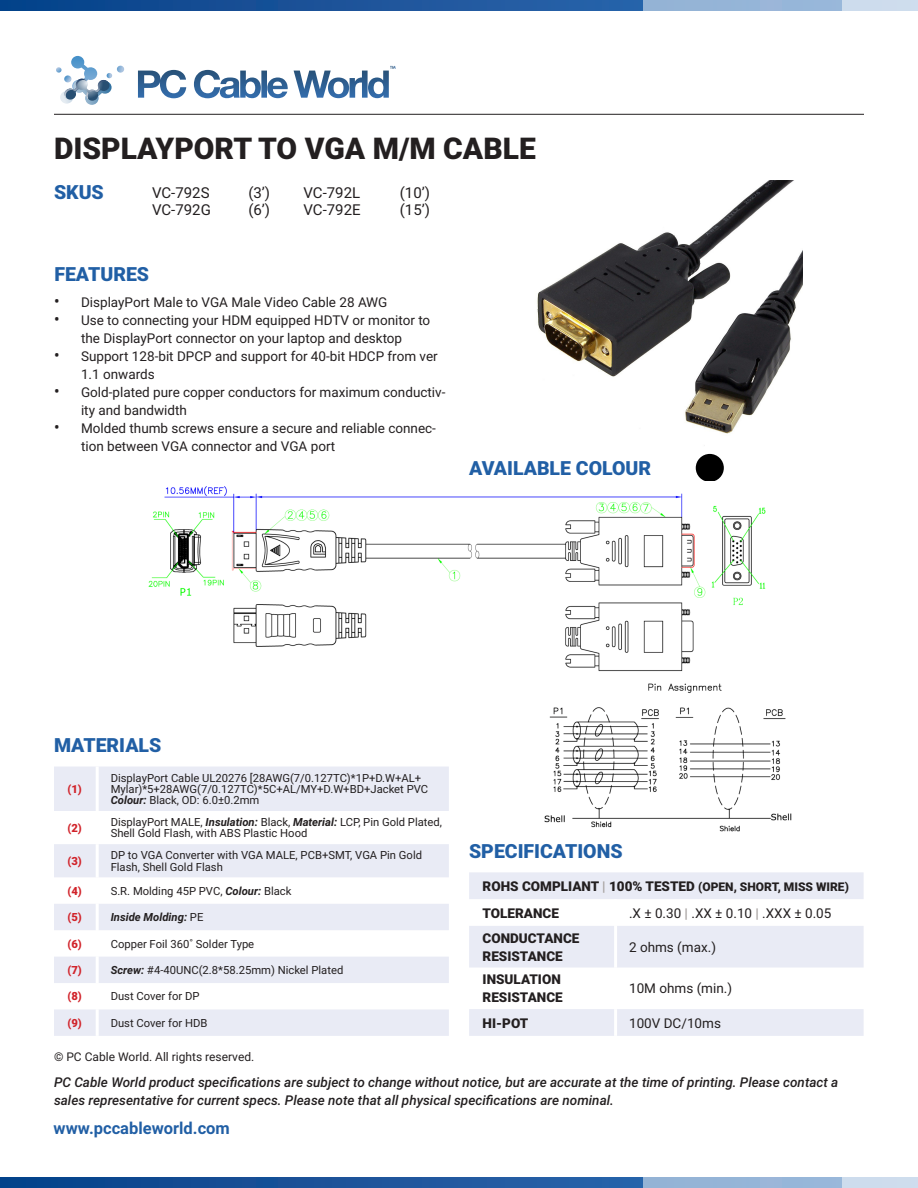
<style>
.page{position:relative;width:918px;height:1188px;background:#fff}
.page>*{position:absolute;margin:0;border:0;box-sizing:border-box;transform-origin:0 0}
.Product_Title{font:900 30px "Roboto";color:#231f20}
.Small_title{font:900 19.5px "Roboto";color:#215fa5}
.t1{font:700 16.5px "Roboto";color:#215fa5}
.SKU{font:15px "Roboto";color:#231f20}
.SKU_infos{font:15px/16.5px "Roboto";color:#231f20}
.t2{font:13.5px/18px "Roboto";color:#231f20}
.t3{font:italic 500 13.5px/18px "Roboto";color:#231f20}
.t4{font:900 13.5px/18px "Roboto";color:#231f20}
.t5{font:12px "Roboto";color:#231f20}
.t6{font:11.25px/11.2px "Roboto";color:#231f20}
.t7{font:900 11.25px "Roboto";color:#d1232a}
.t8{font:italic 700 11.25px "Roboto";color:#231f20}
.s1{font-size:16.5px}
.s2{font-weight:700;font-style:italic}
.s3{font-weight:400;font-style:normal}
.s4{color:#a7a2a0}
.s5{font-size:12px}
.s6{font-weight:900;color:#a7a2a0}
</style>
<div class="page">
<svg style="left:0;top:0;width:644px;height:11px;background:#195299"></svg>
<svg style="left:56px;top:56px;width:68px;height:49px"></svg>
<svg style="left:138px;top:66px;width:258px;height:32px"></svg>
<div style="left:644px;top:0;width:274px;height:11px;background:#95b5d8"></div>
<div style="left:842px;top:0;width:76px;height:11px;background:#cddced"></div>
<svg style="left:0;top:1177px;width:643px;height:11px;background:#185299"></svg>
<div style="left:643px;top:1177px;width:275px;height:11px;background:#95b5d8"></div>
<div style="left:842px;top:1177px;width:76px;height:11px;background:#cddced"></div>
<hr style="left:54px;top:114px;width:810px;height:1px;background:#231f20">
<svg style="left:54px;top:767px;width:395px;height:269px;fill:#e9ebf5"></svg>
<hr style="left:96px;top:767px;width:3px;height:44px;background:#fff">
<hr style="left:96px;top:811px;width:3px;height:33px;background:#fff">
<hr style="left:96px;top:844px;width:3px;height:33px;background:#fff">
<hr style="left:96px;top:877px;width:3px;height:27px;background:#fff">
<hr style="left:96px;top:904px;width:3px;height:26px;background:#fff">
<hr style="left:96px;top:930px;width:3px;height:27px;background:#fff">
<hr style="left:96px;top:957px;width:3px;height:26px;background:#fff">
<hr style="left:96px;top:983px;width:3px;height:26px;background:#fff">
<hr style="left:96px;top:1009px;width:3px;height:27px;background:#fff">
<img style="left:537px;top:181px;width:265px;height:253px">
<div style="left:696px;top:454px;width:28px;height:28px;background:#000;border-radius:50%"></div>
<svg style="left:469px;top:872px;width:395px;height:164px;fill:#e9ebf5"></svg>
<hr style="left:614px;top:899px;width:3px;height:27px;background:#fff">
<hr style="left:614px;top:926px;width:3px;height:42px;background:#fff">
<hr style="left:614px;top:968px;width:3px;height:41px;background:#fff">
<hr style="left:614px;top:1009px;width:3px;height:27px;background:#fff">
<img style="left:148px;top:486px;width:618px;height:186px">
<img style="left:544px;top:683px;width:248px;height:149px">
<p class="Product_Title" style="left:54px;top:127px;width:483px">DISPLAYPORT TO VGA M/M CABLE</p>
<p class="Small_title" style="left:54px;top:178px;width:51px">SKUS</p>
<p class="SKU" style="left:152px;top:182px;width:59px">VC-792S</p>
<p class="SKU" style="left:152px;top:199px;width:60px">VC-792G</p>
<p class="SKU_infos" style="left:248px;top:184px;width:23px">(3’)</p>
<p class="SKU_infos" style="left:248px;top:200px;width:23px">(6’)</p>
<p class="SKU" style="left:303px;top:182px;width:58px">VC-792L</p>
<p class="SKU" style="left:303px;top:199px;width:59px">VC-792E</p>
<p class="SKU_infos" style="left:400px;top:184px;width:32px">(10’) (15’)</p>
<p class="Small_title" style="left:54px;top:260px;width:96px">FEATURES</p>
<p class="t2" style="left:54px;top:293px;width:335px"><span class="s1">•</span> DisplayPort Male to VGA Male Video Cable 28 AWG</p>
<p class="t2" style="left:54px;top:311px;width:378px;text-align:center"><span class="s1">•</span> Use to connecting your HDM equipped HDTV or monitor to the DisplayPort connector on your laptop and desktop</p>
<p class="t2" style="left:81px;top:347px;width:358px;text-indent:-27px"><span class="s1">•</span> Support 128-bit DPCP and support for 40-bit HDCP from ver<br>1.1 onwards</p>
<p class="t2" style="left:81px;top:383px;width:366px;text-indent:-27px"><span class="s1">•</span> Gold-plated pure copper conductors for maximum conductiv&shy;ity and bandwidth</p>
<p class="t2" style="left:81px;top:419px;width:356px;text-indent:-27px"><span class="s1">•</span> Molded thumb screws ensure a secure and reliable connec&shy;tion between VGA connector and VGA port</p>
<p class="Small_title" style="left:469px;top:454px;width:184px">AVAILABLE COLOUR</p>
<p class="Small_title" style="left:54px;top:731px;width:109px">MATERIALS</p>
<p class="t7" style="left:68px;top:781px;width:16px">(1)</p>
<p class="t6" style="left:111px;top:772px;width:312px">DisplayPort Cable UL20276 [28AWG(7/0.127TC)*1P+D.W+AL+</p>
<p class="t6" style="left:111px;top:783px;width:319px">Mylar)*5+28AWG(7/0.127TC)*5C+AL/MY+D.W+BD+Jacket PVC<br><span class="s2">Colour:</span> Black, OD: 6.0±0.2mm</p>
<p class="t7" style="left:68px;top:820px;width:16px">(2)</p>
<p class="t6" style="left:111px;top:816px;width:333px">DisplayPort MALE, <span class="s2">Insulation:</span> Black, <span class="s2">Material:</span> LCP, Pin Gold Plated,<br>Shell Gold Flash, with ABS Plastic Hood</p>
<p class="t7" style="left:68px;top:853px;width:16px">(3)</p>
<p class="t6" style="left:111px;top:849px;width:313px">DP to VGA Converter with VGA MALE, PCB+SMT, VGA Pin Gold<br>Flash, Shell Gold Flash</p>
<p class="t7" style="left:68px;top:883px;width:16px">(4)</p>
<p class="t6" style="left:111px;top:885px;width:182px">S.R. Molding 45P PVC, <span class="s2">Colour:</span> Black</p>
<p class="t7" style="left:68px;top:909px;width:16px">(5)</p>
<p class="t8" style="left:111px;top:909px;width:94px">Inside Molding: <span class="s3">PE</span></p>
<p class="t7" style="left:68px;top:936px;width:16px">(6)</p>
<p class="t6" style="left:111px;top:938px;width:145px">Copper Foil 360˚ Solder Type</p>
<p class="t7" style="left:68px;top:962px;width:16px">(7)</p>
<p class="t6" style="left:111px;top:964px;width:234px"><span class="s2">Screw:</span> #4-40UNC(2.8*58.25mm) Nickel Plated</p>
<p class="t7" style="left:68px;top:989px;width:16px">(8)</p>
<p class="t6" style="left:111px;top:990px;width:90px">Dust Cover for DP</p>
<p class="t7" style="left:68px;top:1015px;width:16px">(9)</p>
<p class="t6" style="left:111px;top:1017px;width:98px">Dust Cover for HDB</p>
<p class="t5" style="left:54px;top:1048px;width:202px">© PC Cable World. All rights reserved.</p>
<p class="Small_title" style="left:469px;top:837px;width:155px">SPECIFICATIONS</p>
<p class="t4" style="left:483px;top:877px;width:368px">ROHS COMPLIANT <span class="s4">|</span> 100% TESTED <span class="s5">(OPEN, SHORT, MISS WIRE)</span></p>
<p class="t4" style="left:483px;top:903px;width:78px">TOLERANCE</p>
<p class="t2" style="left:629px;top:903px;width:204px">.X ± 0.30 <span class="s6">|</span> .XX ± 0.10 <span class="s6">|</span> .XXX ± 0.05</p>
<p class="t4" style="left:483px;top:928px;width:98px">CONDUCTANCE<br>RESISTANCE</p>
<p class="t2" style="left:629px;top:937px;width:88px">2 ohms (max.)</p>
<p class="t4" style="left:483px;top:970px;width:82px">INSULATION<br>RESISTANCE</p>
<p class="t2" style="left:629px;top:979px;width:105px">10M ohms (min.)</p>
<p class="t4" style="left:483px;top:1013px;width:47px">HI-POT</p>
<p class="t2" style="left:629px;top:1013px;width:93px">100V DC/10ms</p>
<p class="t3" style="left:54px;top:1073px;width:786px">PC Cable World product specifications are subject to change without notice, but are accurate at the time of printing. Please contact a sales representative for current specs. Please note that all physical specifications are nominal.</p>
<h3 class="t1" style="left:54px;top:1117px;width:178px">www.pccableworld.com</h3>
</div>
